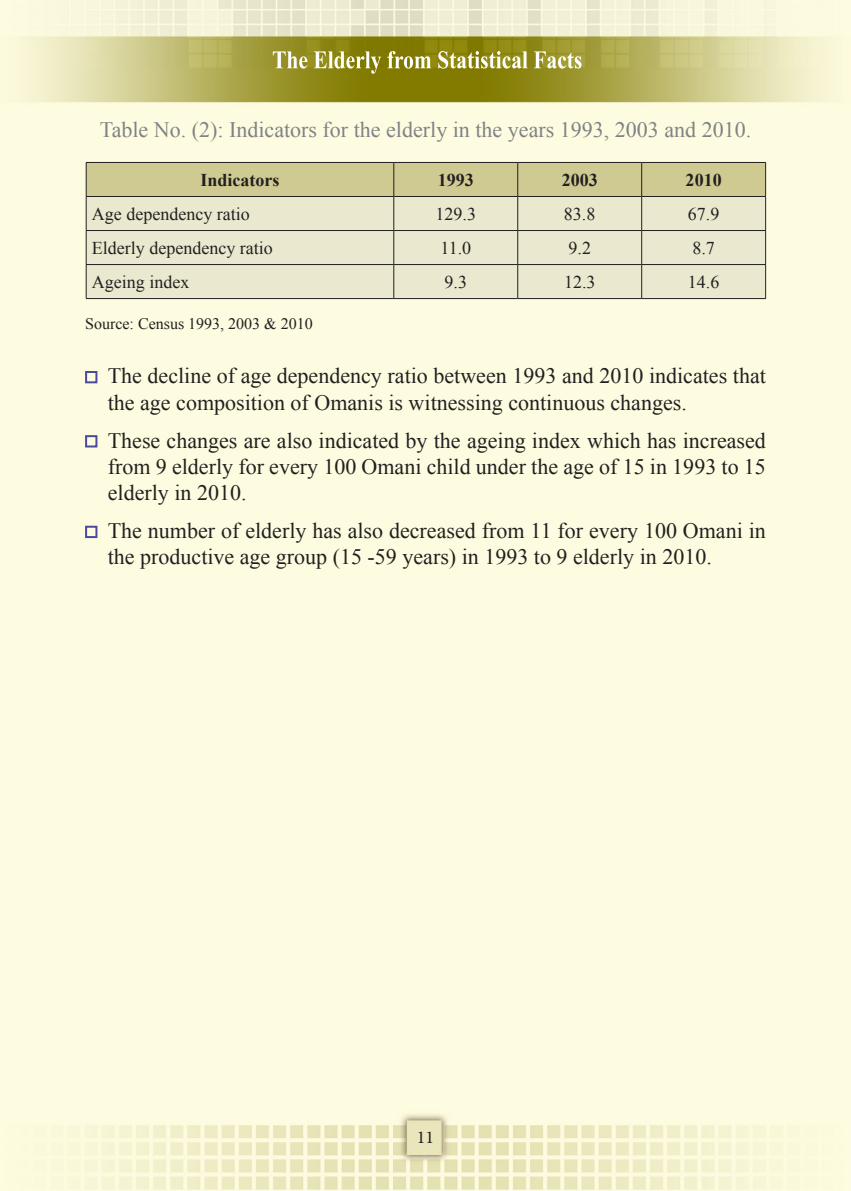
<style>
.page{position:relative;width:851px;height:1191px;background:#fff}
.page>*{position:absolute;margin:0;border:0;box-sizing:border-box;transform-origin:0 0}
.t1{font:22px/26.4px "Times New Roman";color:#231f20}
.t2{font:22px "Times New Roman";color:#808285}
.t3{font:18px "Times New Roman";color:#231f20}
.t4{font:700 18px "Times New Roman";color:#231f20}
.t5{font:18px "Minion Pro";color:#231f20}
.t6{font:16px "Times New Roman";color:#231f20}
</style>
<div class="page">
<img style="left:0;top:0;width:850px;height:1191px">
<svg style="left:273px;top:51px;width:308px;height:23px"></svg>
<div style="left:87px;top:163px;width:678px;height:33px;background:#cfca92"></div>
<div style="left:87px;top:197px;width:678px;height:101px;background:#eae9cf"></div>
<hr style="left:641px;top:197px;width:1px;height:33px;background:#231f20">
<hr style="left:517px;top:197px;width:1px;height:33px;background:#231f20">
<hr style="left:393px;top:197px;width:1px;height:33px;background:#231f20">
<hr style="left:641px;top:230px;width:124px;height:1px;background:#231f20">
<hr style="left:517px;top:230px;width:124px;height:1px;background:#231f20">
<hr style="left:641px;top:231px;width:1px;height:33px;background:#231f20">
<hr style="left:394px;top:230px;width:123px;height:1px;background:#231f20">
<hr style="left:517px;top:231px;width:1px;height:33px;background:#231f20">
<hr style="left:86px;top:230px;width:308px;height:1px;background:#231f20">
<hr style="left:393px;top:231px;width:1px;height:33px;background:#231f20">
<hr style="left:641px;top:264px;width:124px;height:1px;background:#231f20">
<hr style="left:517px;top:264px;width:124px;height:1px;background:#231f20">
<hr style="left:641px;top:265px;width:1px;height:33px;background:#231f20">
<hr style="left:394px;top:264px;width:123px;height:1px;background:#231f20">
<hr style="left:517px;top:265px;width:1px;height:33px;background:#231f20">
<hr style="left:86px;top:264px;width:308px;height:1px;background:#231f20">
<hr style="left:393px;top:265px;width:1px;height:33px;background:#231f20">
<hr style="left:765px;top:197px;width:1px;height:33px;background:#231f20">
<hr style="left:86px;top:197px;width:1px;height:33px;background:#231f20">
<hr style="left:765px;top:231px;width:1px;height:33px;background:#231f20">
<hr style="left:86px;top:231px;width:1px;height:33px;background:#231f20">
<hr style="left:765px;top:265px;width:1px;height:33px;background:#231f20">
<hr style="left:86px;top:265px;width:1px;height:33px;background:#231f20">
<hr style="left:641px;top:298px;width:124px;height:1px;background:#231f20">
<hr style="left:517px;top:298px;width:124px;height:1px;background:#231f20">
<hr style="left:394px;top:298px;width:123px;height:1px;background:#231f20">
<hr style="left:86px;top:298px;width:308px;height:1px;background:#231f20">
<hr style="left:641px;top:162px;width:124px;height:1px;background:#231f20">
<hr style="left:765px;top:163px;width:1px;height:33px;background:#231f20">
<hr style="left:641px;top:196px;width:124px;height:1px;background:#231f20">
<hr style="left:517px;top:162px;width:124px;height:1px;background:#231f20">
<hr style="left:641px;top:163px;width:1px;height:33px;background:#231f20">
<hr style="left:517px;top:196px;width:124px;height:1px;background:#231f20">
<hr style="left:394px;top:162px;width:123px;height:1px;background:#231f20">
<hr style="left:517px;top:163px;width:1px;height:33px;background:#231f20">
<hr style="left:394px;top:196px;width:123px;height:1px;background:#231f20">
<hr style="left:86px;top:162px;width:308px;height:1px;background:#231f20">
<hr style="left:393px;top:163px;width:1px;height:33px;background:#231f20">
<hr style="left:86px;top:163px;width:1px;height:33px;background:#231f20">
<hr style="left:86px;top:196px;width:308px;height:1px;background:#231f20">
<div style="left:85px;top:371px;width:12px;height:12px;border:2px solid #4b4a9f"></div>
<div style="left:85px;top:435px;width:12px;height:12px;border:2px solid #4b4a9f"></div>
<div style="left:85px;top:526px;width:12px;height:12px;border:2px solid #4b4a9f"></div>
<p class="t2" style="left:100px;top:115px;width:653px">Table No : )2(. Indicators for the elderly in the years 1993, 2003 and 2010.</p>
<p class="t4" style="left:685px;top:167px;width:37px">2010</p>
<p class="t4" style="left:200px;top:167px;width:81px">Indicators</p>
<p class="t4" style="left:437px;top:167px;width:37px">1993</p>
<p class="t4" style="left:561px;top:167px;width:37px">2003</p>
<p class="t3" style="left:92px;top:202px;width:159px">Age dependency ratio</p>
<p class="t3" style="left:92px;top:236px;width:182px">Elderly dependency ratio</p>
<p class="t3" style="left:435px;top:202px;width:42px">129.3</p>
<p class="t3" style="left:440px;top:236px;width:32px">11.0</p>
<p class="t3" style="left:564px;top:202px;width:33px">83.8</p>
<p class="t3" style="left:568px;top:236px;width:24px">9.2</p>
<p class="t3" style="left:687px;top:202px;width:33px">67.9</p>
<p class="t3" style="left:692px;top:236px;width:24px">8.7</p>
<p class="t3" style="left:92px;top:270px;width:99px">Ageing index</p>
<p class="t6" style="left:85px;top:312px;width:229px">Source: Census 1993, 2003 &amp; 2010</p>
<p class="t1" style="left:108px;top:362px;width:659px">The decline of age dependency ratio between 1993 and 2010 indicates that the age composition of Omanis is witnessing continuous changes.</p>
<p class="t1" style="left:108px;top:426px;width:659px;text-align:justify">These changes are also indicated by the ageing index which has increased from 9 elderly for every 100 Omani child under the age of 15 in 1993 to 15 elderly in 2010.</p>
<p class="t1" style="left:108px;top:517px;width:659px">The number of elderly has also decreased from 11 for every 100 Omani in the productive age group (15 -59 years) in 1993 to 9 elderly in 2010.</p>
<p class="t3" style="left:687px;top:270px;width:33px">14.6</p>
<p class="t3" style="left:444px;top:270px;width:24px">9.3</p>
<p class="t3" style="left:564px;top:270px;width:33px">12.3</p>
<p class="t5" style="left:417px;top:1125px;width:19px">11</p>
</div>
